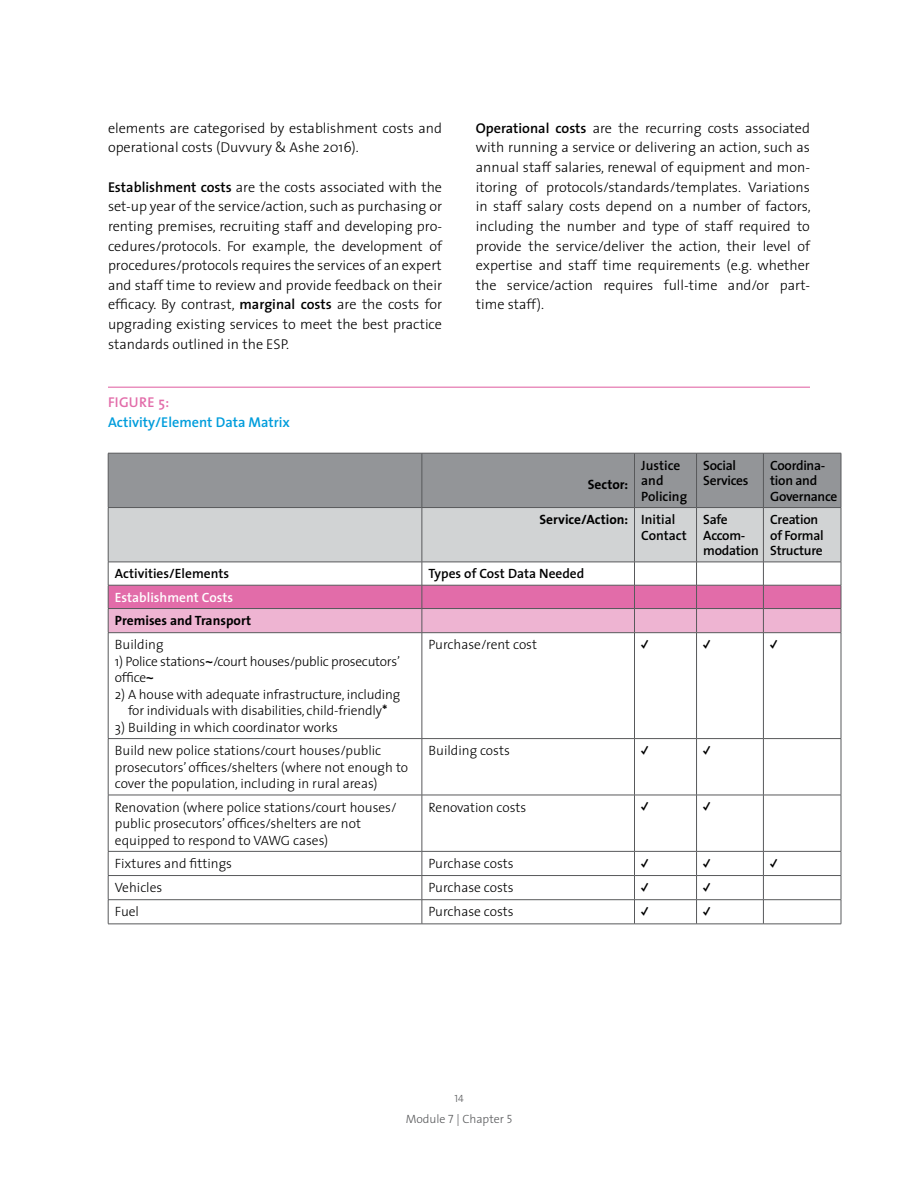
<style>
.page{position:relative;width:918px;height:1188px;background:#fff}
.page>*{position:absolute;margin:0;border:0;box-sizing:border-box;transform-origin:0 0}
.t1{font:300 14.25px/19.6px "The Sans";color:#000;text-align:justify}
.t2{font:600 14.25px "The Sans";color:#009ddc}
.t3{font:600 14.25px "The Sans";letter-spacing:.02em;color:#e26ca9}
.t4{font:300 13.5px/16.5px "The Sans";color:#000}
.t5{font:600 13.5px/15.6px "The Sans";letter-spacing:-.02em;color:#000}
.t6{font:600 13.5px/15.5px "The Sans";color:#000}
.t7{font:700 13.5px/15.6px "The Sans";color:#000}
.t8{font:300 13.5px/16.5px "The Sans";letter-spacing:-.02em;color:#000}
.t9{font:600 13.5px "The Sans";color:#fff}
.t10{font:900 13.5px "Proxima Nova";color:#000}
.t11{font:300 12px "The Sans";color:#58595b}
.t12{font:10.5px "The Sans Light Caps";color:#58595b}
.s1{font-weight:600}
.s2{font-weight:600;font-size:14.25px}
.s3{font-family:"The Sans Light Caps";font-weight:400}
</style>
<div class="page">
<hr style="left:108px;top:387px;width:702px;height:1px;background:#e26ca9">
<svg style="left:108px;top:453px;width:734px;height:180px;background:#c5b1bd"></svg>
<hr style="left:108px;top:632px;width:314px;height:1px;background:#58595b">
<hr style="left:108px;top:633px;width:1px;height:105px;background:#58595b">
<hr style="left:422px;top:632px;width:212px;height:1px;background:#58595b">
<hr style="left:422px;top:633px;width:1px;height:105px;background:#58595b">
<hr style="left:634px;top:632px;width:63px;height:1px;background:#58595b">
<hr style="left:634px;top:633px;width:1px;height:105px;background:#58595b">
<hr style="left:697px;top:632px;width:66px;height:1px;background:#58595b">
<hr style="left:696px;top:633px;width:1px;height:105px;background:#58595b">
<hr style="left:763px;top:632px;width:78px;height:1px;background:#58595b">
<hr style="left:763px;top:633px;width:1px;height:105px;background:#58595b">
<hr style="left:841px;top:633px;width:1px;height:105px;background:#58595b">
<hr style="left:108px;top:738px;width:314px;height:1px;background:#58595b">
<hr style="left:108px;top:739px;width:1px;height:56px;background:#58595b">
<hr style="left:422px;top:738px;width:212px;height:1px;background:#58595b">
<hr style="left:422px;top:739px;width:1px;height:56px;background:#58595b">
<hr style="left:634px;top:738px;width:63px;height:1px;background:#58595b">
<hr style="left:634px;top:739px;width:1px;height:56px;background:#58595b">
<hr style="left:697px;top:738px;width:66px;height:1px;background:#58595b">
<hr style="left:696px;top:739px;width:1px;height:56px;background:#58595b">
<hr style="left:763px;top:738px;width:78px;height:1px;background:#58595b">
<hr style="left:763px;top:739px;width:1px;height:56px;background:#58595b">
<hr style="left:841px;top:739px;width:1px;height:56px;background:#58595b">
<hr style="left:108px;top:795px;width:314px;height:1px;background:#58595b">
<hr style="left:108px;top:795px;width:1px;height:56px;background:#58595b">
<hr style="left:422px;top:795px;width:212px;height:1px;background:#58595b">
<hr style="left:422px;top:795px;width:1px;height:56px;background:#58595b">
<hr style="left:634px;top:795px;width:63px;height:1px;background:#58595b">
<hr style="left:634px;top:795px;width:1px;height:56px;background:#58595b">
<hr style="left:697px;top:795px;width:66px;height:1px;background:#58595b">
<hr style="left:696px;top:795px;width:1px;height:56px;background:#58595b">
<hr style="left:763px;top:795px;width:78px;height:1px;background:#58595b">
<hr style="left:763px;top:795px;width:1px;height:56px;background:#58595b">
<hr style="left:841px;top:795px;width:1px;height:56px;background:#58595b">
<hr style="left:108px;top:851px;width:314px;height:1px;background:#58595b">
<hr style="left:422px;top:851px;width:212px;height:1px;background:#58595b">
<hr style="left:634px;top:851px;width:63px;height:1px;background:#58595b">
<hr style="left:697px;top:851px;width:66px;height:1px;background:#58595b">
<hr style="left:763px;top:851px;width:78px;height:1px;background:#58595b">
<hr style="left:108px;top:875px;width:314px;height:1px;background:#58595b">
<hr style="left:422px;top:875px;width:212px;height:1px;background:#58595b">
<hr style="left:634px;top:875px;width:63px;height:1px;background:#58595b">
<hr style="left:697px;top:875px;width:66px;height:1px;background:#58595b">
<hr style="left:763px;top:875px;width:78px;height:1px;background:#58595b">
<hr style="left:108px;top:899px;width:314px;height:1px;background:#58595b">
<svg style="left:108px;top:852px;width:1px;height:72px"></svg>
<hr style="left:422px;top:899px;width:212px;height:1px;background:#58595b">
<svg style="left:422px;top:852px;width:1px;height:72px"></svg>
<hr style="left:634px;top:899px;width:63px;height:1px;background:#58595b">
<svg style="left:634px;top:852px;width:1px;height:72px"></svg>
<hr style="left:697px;top:899px;width:66px;height:1px;background:#58595b">
<svg style="left:696px;top:852px;width:1px;height:72px"></svg>
<hr style="left:763px;top:899px;width:78px;height:1px;background:#58595b">
<svg style="left:763px;top:852px;width:1px;height:72px"></svg>
<svg style="left:841px;top:852px;width:1px;height:72px"></svg>
<hr style="left:108px;top:924px;width:314px;height:1px;background:#58595b">
<hr style="left:422px;top:924px;width:212px;height:1px;background:#58595b">
<hr style="left:634px;top:924px;width:63px;height:1px;background:#58595b">
<hr style="left:697px;top:924px;width:66px;height:1px;background:#58595b">
<hr style="left:763px;top:924px;width:78px;height:1px;background:#58595b">
<p class="t1" style="left:108px;top:118px;width:336px">elements are categorised by establishment costs and operational costs (Duvvury &amp; Ashe 2016).</p>
<p class="t1" style="left:108px;top:176px;width:336px"><span class="s1">Establishment costs</span> are the costs associated with the set-up year of the service/action, such as purchasing or renting premises, recruiting staff and developing pro&shy;cedures/protocols. For example, the development of procedures/protocols requires the services of an expert and staff time to review and provide feedback on their efficacy. By contrast, <span class="s1">marginal costs</span> are the costs for upgrading existing services to meet the best practice standards outlined in the ESP.</p>
<p class="t3" style="left:108px;top:391px;width:63px">FIGURE 5:</p>
<p class="t2" style="left:108px;top:410px;width:184px">Activity/Element Data Matrix</p>
<p class="t1" style="left:476px;top:118px;width:336px"><span class="s1">Operational costs</span> are the recurring costs associated with running a service or delivering an action, such as annual staff salaries, renewal of equipment and mon&shy;itoring of protocols/standards/templates. Variations in staff salary costs depend on a number of factors, including the number and type of staff required to provide the service/deliver the action, their level of expertise and staff time requirements (e.g. whether the service/action requires full-time and/or part&shy;time staff).</p>
<p class="t6" style="left:641px;top:457px;width:47px">Justice and<br>Policing</p>
<p class="t5" style="left:703px;top:457px;width:47px">Social<br>Services</p>
<p class="t5" style="left:770px;top:457px;width:69px">Coordina&shy;tion and<br>Governance</p>
<p class="t7" style="left:641px;top:511px;width:47px;text-indent:-102px">Service/Action: <span class="s1">Initial<br>Contact</span></p>
<p class="t5" style="left:703px;top:511px;width:57px">Safe<br>Accom&shy;modation</p>
<p class="t5" style="left:770px;top:511px;width:55px">Creation of Formal<br>Structure</p>
<p class="t7" style="left:588px;top:477px;width:42px">Sector:</p>
<p class="t6" style="left:115px;top:566px;width:116px">Activities/Elements</p>
<p class="t6" style="left:429px;top:566px;width:157px">Types of Cost Data Needed</p>
<p class="t9" style="left:115px;top:586px;width:120px">Establishment Costs</p>
<p class="t7" style="left:115px;top:612px;width:138px">Premises and Transport</p>
<p class="t4" style="left:115px;top:636px;width:50px">Building</p>
<p class="t8" style="left:115px;top:653px;width:287px">1) Police stations<span class="s2">~</span>/court houses/public prosecutors’ office<span class="s2">~</span></p>
<p class="t4" style="left:115px;top:686px;width:287px;text-align:center">2) A house with adequate infrastructure, including for individuals with disabilities, child-friendly<span class="s2">*</span></p>
<p class="t4" style="left:115px;top:719px;width:224px">3) Building in which coordinator works</p>
<p class="t4" style="left:429px;top:636px;width:110px">Purchase/rent cost</p>
<p class="t10" style="left:641px;top:638px;width:9px">✓</p>
<p class="t10" style="left:703px;top:638px;width:9px">✓</p>
<p class="t10" style="left:770px;top:638px;width:9px">✓</p>
<p class="t4" style="left:115px;top:742px;width:295px">Build new police stations/court houses/public prosecutors’ offices/shelters (where not enough to cover the population, including in rural areas)</p>
<p class="t4" style="left:429px;top:742px;width:83px">Building costs</p>
<p class="t10" style="left:641px;top:744px;width:9px">✓</p>
<p class="t10" style="left:703px;top:744px;width:9px">✓</p>
<p class="t4" style="left:115px;top:798px;width:283px">Renovation (where police stations/court houses/ public prosecutors’ offices/shelters are not equipped to respond to VAWG cases)</p>
<p class="t4" style="left:429px;top:798px;width:99px">Renovation costs</p>
<p class="t10" style="left:641px;top:800px;width:9px">✓</p>
<p class="t10" style="left:703px;top:800px;width:9px">✓</p>
<p class="t4" style="left:115px;top:855px;width:119px">Fixtures and fittings</p>
<p class="t4" style="left:429px;top:855px;width:87px">Purchase costs</p>
<p class="t10" style="left:641px;top:856px;width:9px">✓</p>
<p class="t10" style="left:703px;top:856px;width:9px">✓</p>
<p class="t10" style="left:770px;top:856px;width:9px">✓</p>
<p class="t4" style="left:115px;top:879px;width:49px">Vehicles</p>
<p class="t4" style="left:429px;top:879px;width:87px">Purchase costs</p>
<p class="t10" style="left:641px;top:881px;width:9px">✓</p>
<p class="t10" style="left:703px;top:881px;width:9px">✓</p>
<p class="t4" style="left:115px;top:903px;width:26px">Fuel</p>
<p class="t4" style="left:429px;top:903px;width:87px">Purchase costs</p>
<p class="t10" style="left:641px;top:905px;width:9px">✓</p>
<p class="t10" style="left:703px;top:905px;width:9px">✓</p>
<p class="t12" style="left:454px;top:1090px;width:11px">14</p>
<p class="t11" style="left:406px;top:1109px;width:108px">Module <span class="s3">7</span> | Chapter <span class="s3">5</span></p>
</div>
